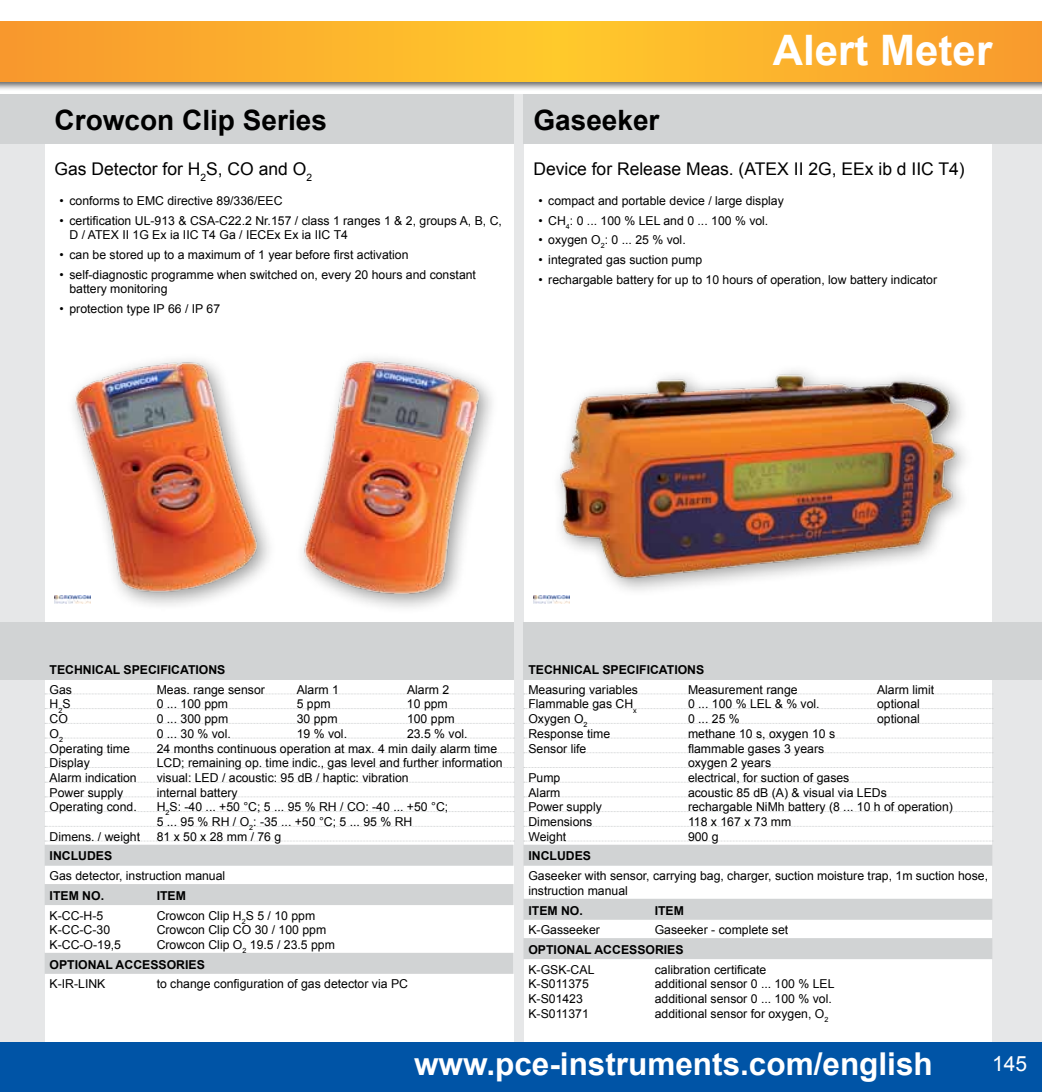
<style>
.page{position:relative;width:1042px;height:1092px;background:#fff}
.page>*{position:absolute;margin:0;border:0;box-sizing:border-box;transform-origin:0 0}
.t1{font:700 42px "Arial";color:#fff}
.t2{font:700 31.5px "Arial";color:#fff}
.t3{font:700 28px "Arial";color:#000}
.t4{font:21px "Arial";color:#fff}
.t5{font:17.5px "Arial";color:#000}
.t6{font:12.25px/14.7px "Arial";color:#000}
.t7{font:700 12.25px "Arial";color:#000}
.s1{font-weight:700}
</style>
<div class="page">
<img style="left:0;top:81px;width:1042px;height:9px">
<div style="left:992px;top:94px;width:50px;height:997px;background:#e6e7e8"></div>
<div style="left:0;top:94px;width:45px;height:997px;background:#e6e7e8"></div>
<div style="left:513px;top:94px;width:10px;height:997px;background:#e6e7e8"></div>
<svg style="left:0;top:22px;width:1042px;height:59px;background:#fbb02c"></svg>
<div style="left:0;top:94px;width:513px;height:50px;background:#d1d3d4"></div>
<div style="left:523px;top:94px;width:519px;height:50px;background:#d1d3d4"></div>
<div style="left:0;top:622px;width:513px;height:57px;background:#d1d3d4"></div>
<div style="left:523px;top:622px;width:519px;height:57px;background:#d1d3d4"></div>
<div style="left:0;top:1042px;width:1042px;height:49px;background:#0054a6"></div>
<img style="left:551px;top:370px;width:414px;height:234px">
<img style="left:533px;top:595px;width:36px;height:8px">
<img style="left:55px;top:358px;width:437px;height:250px">
<svg style="left:45px;top:693px;width:468px;height:1px"></svg>
<svg style="left:45px;top:708px;width:469px;height:1px"></svg>
<svg style="left:45px;top:723px;width:469px;height:1px"></svg>
<svg style="left:45px;top:737px;width:466px;height:1px"></svg>
<svg style="left:45px;top:752px;width:468px;height:1px"></svg>
<svg style="left:45px;top:767px;width:469px;height:1px"></svg>
<svg style="left:45px;top:796px;width:468px;height:1px"></svg>
<svg style="left:45px;top:811px;width:469px;height:1px"></svg>
<svg style="left:45px;top:826px;width:469px;height:1px"></svg>
<svg style="left:45px;top:840px;width:466px;height:1px"></svg>
<div style="left:45px;top:844px;width:468px;height:21px;background:#d1d3d4"></div>
<div style="left:45px;top:884px;width:468px;height:21px;background:#d1d3d4"></div>
<div style="left:45px;top:952px;width:468px;height:21px;background:#d1d3d4"></div>
<svg style="left:524px;top:693px;width:469px;height:1px"></svg>
<svg style="left:524px;top:708px;width:469px;height:1px"></svg>
<svg style="left:524px;top:723px;width:469px;height:1px"></svg>
<svg style="left:524px;top:737px;width:467px;height:1px"></svg>
<svg style="left:524px;top:752px;width:469px;height:1px"></svg>
<svg style="left:524px;top:767px;width:469px;height:1px"></svg>
<svg style="left:524px;top:796px;width:469px;height:1px"></svg>
<svg style="left:524px;top:811px;width:469px;height:1px"></svg>
<svg style="left:524px;top:826px;width:469px;height:1px"></svg>
<svg style="left:524px;top:840px;width:467px;height:1px"></svg>
<div style="left:523px;top:844px;width:469px;height:21px;background:#d1d3d4"></div>
<div style="left:523px;top:898px;width:469px;height:21px;background:#d1d3d4"></div>
<div style="left:523px;top:938px;width:469px;height:21px;background:#d1d3d4"></div>
<h3 class="t3" style="left:55px;top:101px;width:274px">Crowcon Clip Series</h3>
<h3 class="t5" style="left:55px;top:158px;width:259px">Gas Detector for H<sub>2</sub>S, CO and O<sub>2</sub></h3>
<p class="t6" style="left:60px;top:193px;width:225px">• conforms to EMC directive 89/336/EEC</p>
<p class="t6" style="left:69px;top:213px;width:434px;text-indent:-10px">• certification UL-913 &amp; CSA-C22.2 Nr.157 / class 1 ranges 1 &amp; 2, groups A, B, C,<br>D / ATEX II 1G Ex ia IIC T4 Ga / IECEx Ex ia IIC T4</p>
<p class="t6" style="left:60px;top:247px;width:350px">• can be stored up to a maximum of 1 year before first activation</p>
<p class="t6" style="left:69px;top:267px;width:408px;text-indent:-10px">• self-diagnostic programme when switched on, every 20 hours and constant battery monitoring</p>
<p class="t6" style="left:60px;top:301px;width:162px">• protection type IP 66 / IP 67</p>
<h1 class="t1" style="left:773px;top:22px;width:221px">Alert Meter</h1>
<h3 class="t3" style="left:533px;top:101px;width:128px">Gaseeker</h3>
<h3 class="t5" style="left:533px;top:158px;width:433px">Device for Release Meas. (ATEX II 2G, EEx ib d IIC T4)</h3>
<p class="t6" style="left:538px;top:193px;width:247px">• compact and portable device / large display</p>
<p class="t6" style="left:538px;top:213px;width:231px">• CH<sub>4</sub>: 0 ... 100 % LEL and 0 ... 100 % vol.</p>
<p class="t6" style="left:538px;top:233px;width:149px">• oxygen O<sub>2</sub>: 0 ... 25 % vol.</p>
<p class="t6" style="left:538px;top:252px;width:165px">• integrated gas suction pump</p>
<p class="t6" style="left:538px;top:272px;width:400px">• rechargable battery for up to 10 hours of operation, low battery indicator</p>
<p class="t7" style="left:50px;top:661px;width:177px">TECHNICAL SPECIFICATIONS</p>
<p class="t6" style="left:50px;top:682px;width:24px">Gas</p>
<p class="t6" style="left:157px;top:682px;width:110px">Meas. range sensor</p>
<p class="t6" style="left:297px;top:682px;width:44px">Alarm 1</p>
<p class="t6" style="left:407px;top:682px;width:44px">Alarm 2</p>
<p class="t6" style="left:50px;top:696px;width:22px">H<sub>2</sub>S</p>
<p class="t6" style="left:157px;top:696px;width:73px">0 ... 100 ppm</p>
<p class="t6" style="left:297px;top:696px;width:36px">5 ppm</p>
<p class="t6" style="left:407px;top:696px;width:42px">10 ppm</p>
<p class="t6" style="left:50px;top:711px;width:20px">CO</p>
<p class="t6" style="left:157px;top:711px;width:73px">0 ... 300 ppm</p>
<p class="t6" style="left:297px;top:711px;width:42px">30 ppm</p>
<p class="t6" style="left:407px;top:711px;width:49px">100 ppm</p>
<p class="t6" style="left:50px;top:726px;width:15px">O<sub>2</sub></p>
<p class="t6" style="left:157px;top:726px;width:76px">0 ... 30 % vol.</p>
<p class="t6" style="left:297px;top:726px;width:52px">19 % vol.</p>
<p class="t6" style="left:407px;top:726px;width:62px">23.5 % vol.</p>
<p class="t6" style="left:50px;top:741px;width:82px">Operating time</p>
<p class="t6" style="left:157px;top:741px;width:342px">24 months continuous operation at max. 4 min daily alarm time</p>
<p class="t6" style="left:50px;top:755px;width:42px">Display</p>
<p class="t6" style="left:157px;top:755px;width:347px">LCD; remaining op. time indic., gas level and further information</p>
<p class="t6" style="left:50px;top:770px;width:89px">Alarm indication</p>
<p class="t6" style="left:157px;top:770px;width:253px">visual: LED / acoustic: 95 dB / haptic: vibration</p>
<p class="t6" style="left:50px;top:785px;width:75px">Power supply</p>
<p class="t6" style="left:157px;top:785px;width:83px">internal battery</p>
<p class="t6" style="left:50px;top:799px;width:89px">Operating cond.</p>
<p class="t6" style="left:157px;top:799px;width:293px">H<sub>2</sub>S: -40 ... +50 °C; 5 ... 95 % RH / CO: -40 ... +50 °C;<br>5 ... 95 % RH / O<sub>2</sub>: -35 ... +50 °C; 5 ... 95 % RH</p>
<p class="t6" style="left:50px;top:829px;width:92px">Dimens. / weight</p>
<p class="t6" style="left:157px;top:829px;width:126px">81 x 50 x 28 mm / 76 g</p>
<p class="t7" style="left:50px;top:847px;width:64px">INCLUDES</p>
<p class="t6" style="left:50px;top:868px;width:177px">Gas detector, instruction manual</p>
<p class="t7" style="left:50px;top:887px;width:56px">ITEM NO.</p>
<p class="t7" style="left:157px;top:887px;width:31px">ITEM</p>
<p class="t6" style="left:50px;top:907px;width:55px">K-CC-H-5</p>
<p class="t6" style="left:157px;top:907px;width:160px">Crowcon Clip H<sub>2</sub>S 5 / 10 ppm</p>
<p class="t6" style="left:50px;top:922px;width:62px">K-CC-C-30</p>
<p class="t6" style="left:157px;top:922px;width:171px">Crowcon Clip CO 30 / 100 ppm</p>
<p class="t6" style="left:50px;top:937px;width:73px">K-CC-O-19,5</p>
<p class="t6" style="left:50px;top:934px;width:287px;line-height:19.6px;text-indent:107px">Crowcon Clip O<sub>2</sub> 19.5 / 23.5 ppm<br><span class="s1">OPTIONAL ACCESSORIES</span></p>
<p class="t6" style="left:50px;top:976px;width:57px">K-IR-LINK</p>
<p class="t6" style="left:157px;top:976px;width:253px">to change configuration of gas detector via PC</p>
<p class="t7" style="left:528px;top:661px;width:177px">TECHNICAL SPECIFICATIONS</p>
<p class="t6" style="left:528px;top:682px;width:111px">Measuring variables</p>
<p class="t6" style="left:688px;top:682px;width:111px">Measurement range</p>
<p class="t6" style="left:877px;top:682px;width:59px">Alarm limit</p>
<p class="t6" style="left:528px;top:696px;width:110px">Flammable gas CH<sub>x</sub></p>
<p class="t6" style="left:688px;top:696px;width:133px">0 ... 100 % LEL &amp; % vol.</p>
<p class="t6" style="left:877px;top:696px;width:44px">optional</p>
<p class="t6" style="left:528px;top:711px;width:61px">Oxygen O<sub>2</sub></p>
<p class="t6" style="left:688px;top:711px;width:53px">0 ... 25 %</p>
<p class="t6" style="left:877px;top:711px;width:44px">optional</p>
<p class="t6" style="left:528px;top:726px;width:83px">Response time</p>
<p class="t6" style="left:688px;top:726px;width:149px">methane 10 s, oxygen 10 s</p>
<p class="t6" style="left:528px;top:741px;width:59px">Sensor life</p>
<p class="t6" style="left:688px;top:741px;width:138px">flammable gases 3 years oxygen 2 years</p>
<p class="t6" style="left:528px;top:770px;width:33px">Pump</p>
<p class="t6" style="left:688px;top:770px;width:163px">electrical, for suction of gases</p>
<p class="t6" style="left:528px;top:785px;width:33px">Alarm</p>
<p class="t6" style="left:688px;top:785px;width:200px">acoustic 85 dB (A) &amp; visual via LEDs</p>
<p class="t6" style="left:528px;top:799px;width:75px">Power supply</p>
<p class="t6" style="left:688px;top:799px;width:266px">rechargable NiMh battery (8 ... 10 h of operation)</p>
<p class="t6" style="left:528px;top:814px;width:65px">Dimensions</p>
<p class="t6" style="left:688px;top:814px;width:105px">118 x 167 x 73 mm</p>
<p class="t6" style="left:528px;top:829px;width:39px">Weight</p>
<p class="t6" style="left:688px;top:829px;width:32px">900 g</p>
<p class="t7" style="left:528px;top:847px;width:64px">INCLUDES</p>
<p class="t6" style="left:528px;top:868px;width:461px">Gaseeker with sensor, carrying bag, charger, suction moisture trap, 1m suction hose, instruction manual</p>
<p class="t7" style="left:528px;top:902px;width:56px">ITEM NO.</p>
<p class="t7" style="left:655px;top:902px;width:31px">ITEM</p>
<p class="t6" style="left:528px;top:922px;width:73px">K-Gasseeker</p>
<p class="t6" style="left:655px;top:922px;width:135px">Gaseeker - complete set</p>
<p class="t7" style="left:528px;top:941px;width:157px">OPTIONAL ACCESSORIES</p>
<p class="t6" style="left:528px;top:961px;width:68px">K-GSK-CAL</p>
<p class="t6" style="left:655px;top:961px;width:113px">calibration certificate</p>
<p class="t6" style="left:528px;top:976px;width:62px">K-S011375</p>
<p class="t6" style="left:655px;top:976px;width:181px">additional sensor 0 ... 100 % LEL</p>
<p class="t6" style="left:528px;top:991px;width:56px">K-S01423</p>
<p class="t6" style="left:655px;top:991px;width:179px">additional sensor 0 ... 100 % vol.</p>
<p class="t6" style="left:528px;top:1006px;width:62px">K-S011371</p>
<p class="t6" style="left:655px;top:1006px;width:175px">additional sensor for oxygen, O<sub>2</sub></p>
<h2 class="t2" style="left:414px;top:1043px;width:520px">www.pce-instruments.com/english</h2>
<h3 class="t4" style="left:992px;top:1050px;width:37px">145</h3>
</div>
